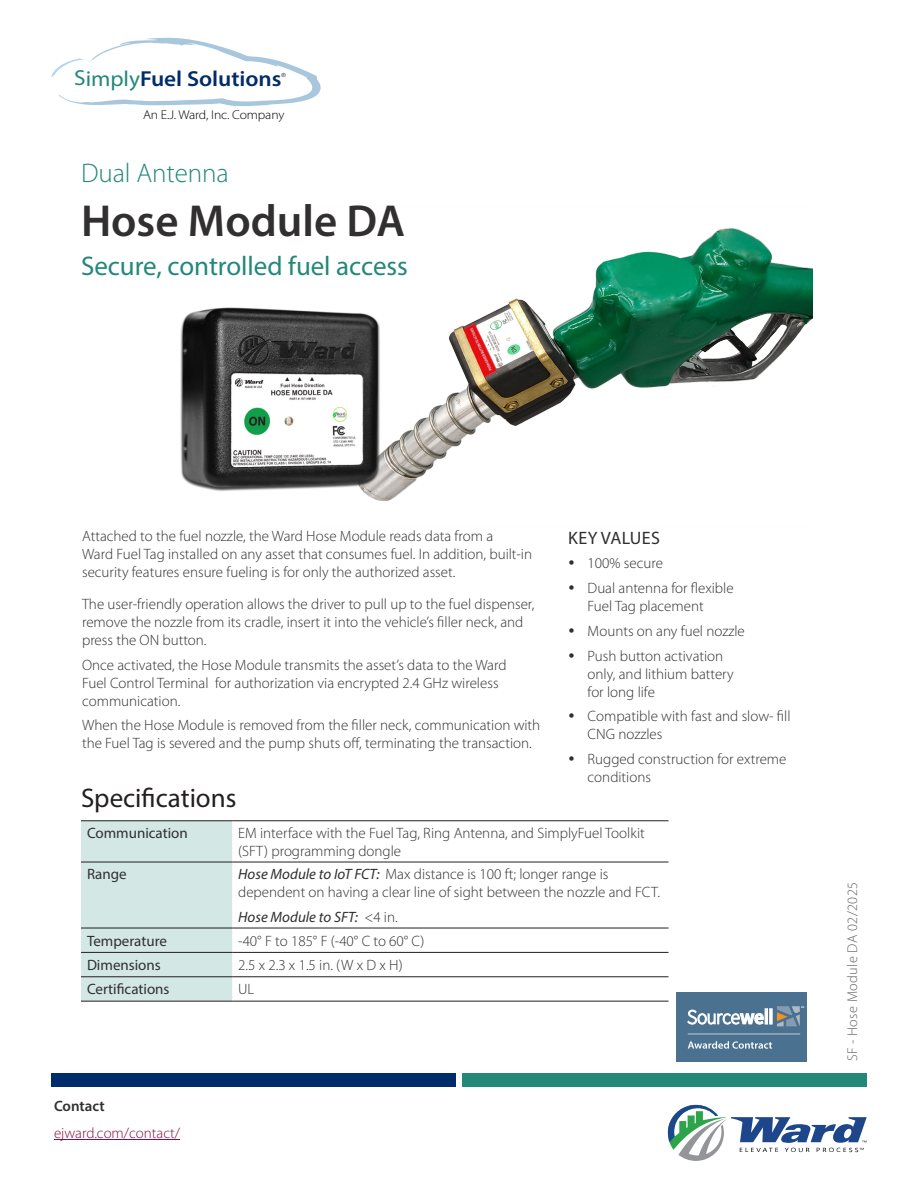
<style>
.page{position:relative;width:918px;height:1188px;background:#fff}
.page>*{position:absolute;margin:0;border:0;box-sizing:border-box;transform-origin:0 0}
.t1{font:600 45px "Myriad Pro";color:#312f30}
.H2_-_g{font:27px "Myriad Pro";color:#228878}
.t2{font:27px "Myriad Pro";color:#231f20}
.H2_-_g_light{font:300 27px "Myriad Pro";color:#228878}
.t3{font:600 21.75px "Myriad Pro";letter-spacing:-.005em;color:#002c6b;scale:1.06 1}
.B1{font:18px "Myriad Pro";letter-spacing:.02em;color:#312f30}
.t4{font:300 15px/18px "Myriad Pro";color:#312f30}
.table_L_col{font:15px "Myriad Pro";color:#312f30}
.t5{font:italic 15px "Myriad Pro";color:#312f30}
.hyperlink{font:300 15px "Myriad Pro";color:#890d3e}
.t6{font:600 15px "Myriad Pro";color:#312f30}
.file_name{font:300 14.25px "Myriad Pro";letter-spacing:.025em;color:#636366}
.t7{font:300 12.75px "Myriad Pro";letter-spacing:-.01em;color:#000;scale:1.06 1}
.t8{font:5.55px "Arial";color:#223267;scale:1.06 1}
.s1{font-weight:400;color:#238878}
.s2{font-weight:400;font-style:italic}
.s3{font-weight:300;font-style:normal}
</style>
<div class="page">
<div style="left:677px;top:992px;width:130px;height:69px;background:#4a7290"></div>
<svg style="left:688px;top:1041px;width:84px;height:8px"></svg>
<hr style="left:688px;top:1033px;width:112px;height:2px;background:#a0b5c5">
<svg style="left:687px;top:1006px;width:117px;height:21px"></svg>
<div style="left:51px;top:1073px;width:405px;height:14px;background:#002c6b"></div>
<div style="left:462px;top:1073px;width:405px;height:14px;background:#228878"></div>
<svg style="left:667px;top:1105px;width:200px;height:56px"></svg>
<hr style="left:54px;top:1139px;width:126px;height:1px;background:#890d3e">
<svg style="left:51px;top:38px;width:270px;height:68px"></svg>
<img style="left:370px;top:228px;width:443px;height:273px">
<img style="left:180px;top:300px;width:215px;height:197px">
<div style="left:81px;top:822px;width:151px;height:179px;background:#d3e7e4"></div>
<hr style="left:81px;top:821px;width:151px;height:1px;background:#231f20">
<hr style="left:232px;top:821px;width:437px;height:1px;background:#231f20">
<hr style="left:81px;top:862px;width:151px;height:1px;background:#231f20">
<hr style="left:232px;top:862px;width:437px;height:1px;background:#231f20">
<hr style="left:81px;top:928px;width:151px;height:1px;background:#231f20">
<hr style="left:232px;top:928px;width:437px;height:1px;background:#231f20">
<hr style="left:81px;top:952px;width:151px;height:1px;background:#231f20">
<hr style="left:232px;top:952px;width:437px;height:1px;background:#231f20">
<hr style="left:81px;top:977px;width:151px;height:1px;background:#231f20">
<hr style="left:232px;top:977px;width:437px;height:1px;background:#231f20">
<hr style="left:81px;top:1001px;width:151px;height:1px;background:#231f20">
<hr style="left:232px;top:1001px;width:437px;height:1px;background:#231f20">
<p class="t3" style="left:74px;top:65px;width:197px"><span class="s1">Simply</span>Fuel Solutions</p>
<p class="t8" style="left:282px;top:71px;width:6px">®</p>
<p class="t7" style="left:143px;top:107px;width:135px">An E.J. Ward, Inc. Company</p>
<p class="H2_-_g_light" style="left:81px;top:157px;width:149px">Dual Antenna</p>
<h1 class="t1" style="left:81px;top:193px;width:326px">Hose Module DA</h1>
<p class="H2_-_g" style="left:81px;top:250px;width:328px">Secure, controlled fuel access</p>
<h2 class="t4" style="left:82px;top:527px;width:452px">Attached to the fuel nozzle, the Ward Hose Module reads data from a<br>Ward Fuel Tag installed on any asset that consumes fuel. In addition, built-in security features ensure fueling is for only the authorized asset.</h2>
<p class="t4" style="left:82px;top:595px;width:454px">The user-friendly operation allows the driver to pull up to the fuel dispenser, remove the nozzle from its cradle, insert it into the vehicle’s filler neck, and press the ON button.</p>
<p class="t4" style="left:82px;top:656px;width:426px">Once activated, the Hose Module transmits the asset’s data to the Ward<br>Fuel Control Terminal for authorization via encrypted 2.4 GHz wireless communication.</p>
<p class="t4" style="left:82px;top:716px;width:460px">When the Hose Module is removed from the filler neck, communication with the Fuel Tag is severed and the pump shuts off, terminating the transaction.</p>
<p class="B1" style="left:568px;top:527px;width:93px">KEY VALUES</p>
<p class="t4" style="left:588px;top:554px;width:77px">100% secure</p>
<p class="t4" style="left:588px;top:579px;width:148px">Dual antenna for flexible<br>Fuel Tag placement</p>
<p class="t4" style="left:588px;top:622px;width:159px">Mounts on any fuel nozzle</p>
<p class="t4" style="left:588px;top:647px;width:148px">Push button activation only, and lithium battery for long life</p>
<p class="t4" style="left:588px;top:707px;width:204px">Compatible with fast and slow- fill<br>CNG nozzles</p>
<p class="t4" style="left:588px;top:750px;width:200px">Rugged construction for extreme conditions</p>
<h2 class="t2" style="left:81px;top:781px;width:157px">Specifications</h2>
<p class="table_L_col" style="left:87px;top:824px;width:102px">Communication</p>
<p class="t4" style="left:238px;top:824px;width:408px">EM interface with the Fuel Tag, Ring Antenna, and SimplyFuel Toolkit (SFT) programming dongle</p>
<p class="table_L_col" style="left:87px;top:865px;width:41px">Range</p>
<p class="t4" style="left:238px;top:865px;width:423px"><span class="s2">Hose Module to IoT FCT:</span> Max distance is 100 ft; longer range is dependent on having a clear line of sight between the nozzle and FCT.</p>
<p class="t5" style="left:238px;top:908px;width:161px">Hose Module to SFT: <span class="s3">&lt;4 in.</span></p>
<p class="table_L_col" style="left:87px;top:932px;width:81px">Temperature</p>
<p class="t4" style="left:238px;top:932px;width:188px">-40° F to 185° F (-40° C to 60° C)</p>
<p class="table_L_col" style="left:87px;top:955px;width:75px">Dimensions</p>
<p class="t4" style="left:238px;top:956px;width:166px">2.5 x 2.3 x 1.5 in. (W x D x H)</p>
<p class="table_L_col" style="left:87px;top:980px;width:84px">Certifications</p>
<p class="t4" style="left:238px;top:980px;width:18px">UL</p>
<p class="t6" style="left:54px;top:1097px;width:52px">Contact</p>
<p class="hyperlink" style="left:54px;top:1124px;width:128px">ejward.com/contact/</p>
<p class="file_name" style="left:844px;top:1061px;width:181px;rotate:-90deg">SF - Hose Module DA 02/2025</p>
</div>
